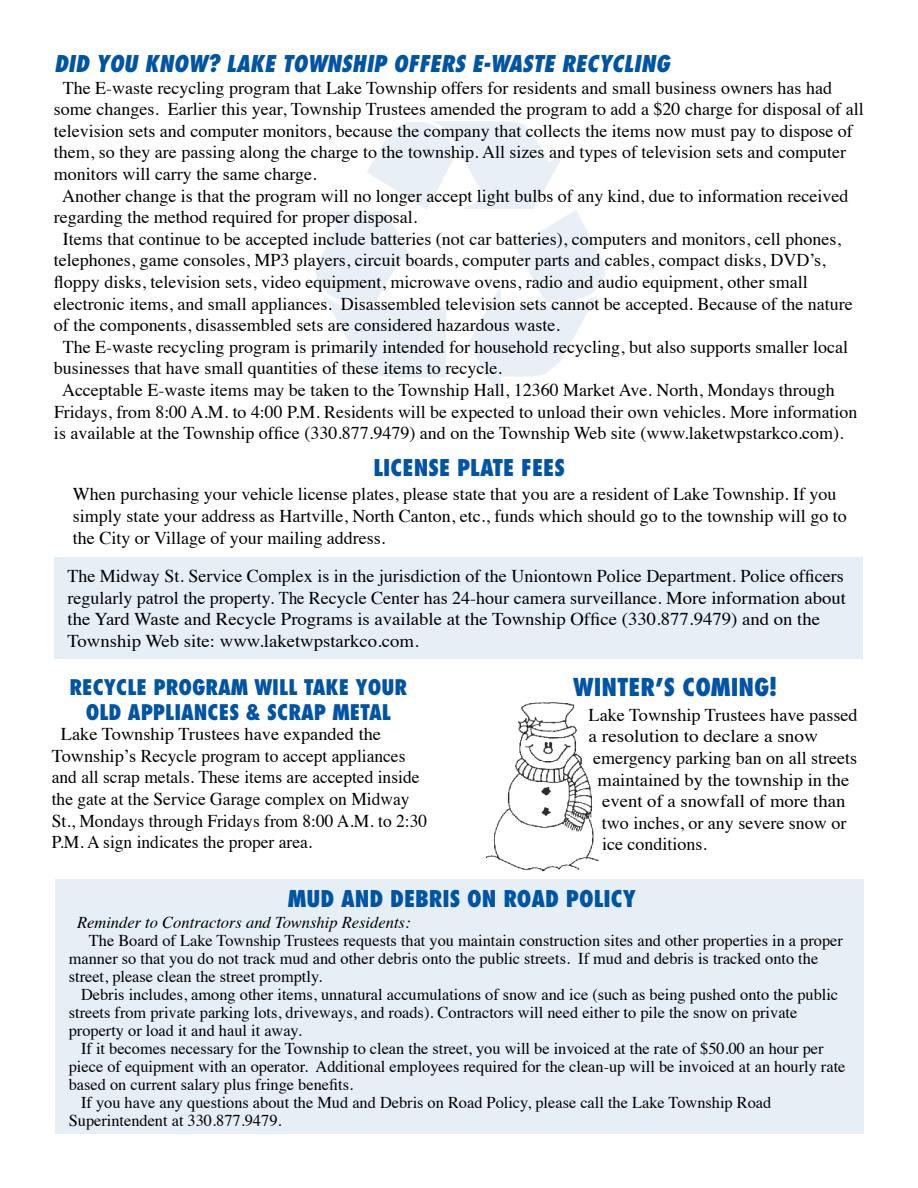
<style>
.page{position:relative;width:918px;height:1188px;background:#fff}
.page>*{position:absolute;margin:0;border:0;box-sizing:border-box;transform-origin:0 0}
.t1{font:800 condensed 24px "Futura";color:#0054a4}
.t2{font:italic 800 condensed 22.5px "Futura";color:#0054a4}
.t3{font:800 condensed 22.5px "Futura";color:#0054a4}
.t4{font:800 condensed 21px/25.2px "Futura";color:#0054a4;text-align:center}
.t5{font:18px/21.6px "Times";color:#000}
.t6{font:18px "Times";color:#000;scale:1.04 1}
.t7{font:18px "Times";color:#000;scale:1.07 1}
.t8{font:16.5px/18px "Times";color:#000}
.t9{font:italic 16.5px "Times";color:#000}
</style>
<div class="page">
<img style="left:486px;top:702px;width:113px;height:170px">
<div style="left:56px;top:879px;width:808px;height:255px;background:#e6eef6"></div>
<div style="left:55px;top:558px;width:808px;height:101px;background:#e6eef6"></div>
<p class="t2" style="left:54px;top:49px;width:617px">DID YOU KNOW? LAKE TOWNSHIP OFFERS E-WASTE RECYCLING</p>
<p class="t5" style="left:63px;top:75px;width:771px">The E-waste recycling program that Lake Township offers for residents and small business owners has had</p>
<p class="t5" style="left:54px;top:97px;width:811px">some changes. Earlier this year, Township Trustees amended the program to add a $20 charge for disposal of all</p>
<p class="t5" style="left:54px;top:119px;width:800px">television sets and computer monitors, because the company that collects the items now must pay to dispose of</p>
<p class="t5" style="left:54px;top:140px;width:794px">them, so they are passing along the charge to the township. All sizes and types of television sets and computer</p>
<p class="t5" style="left:54px;top:162px;width:264px">monitors will carry the same charge.</p>
<p class="t5" style="left:62px;top:183px;width:788px">Another change is that the program will no longer accept light bulbs of any kind, due to information received</p>
<p class="t5" style="left:54px;top:205px;width:365px">regarding the method required for proper disposal.</p>
<p class="t5" style="left:63px;top:227px;width:779px">Items that continue to be accepted include batteries (not car batteries), computers and monitors, cell phones,</p>
<p class="t5" style="left:54px;top:248px;width:773px">telephones, game consoles, MP3 players, circuit boards, computer parts and cables, compact disks, DVD’s,</p>
<p class="t5" style="left:54px;top:270px;width:755px">floppy disks, television sets, video equipment, microwave ovens, radio and audio equipment, other small</p>
<p class="t5" style="left:54px;top:291px;width:800px">electronic items, and small appliances. Disassembled television sets cannot be accepted. Because of the nature</p>
<p class="t5" style="left:54px;top:313px;width:507px">of the components, disassembled sets are considered hazardous waste.</p>
<p class="t5" style="left:63px;top:335px;width:787px">The E-waste recycling program is primarily intended for household recycling, but also supports smaller local</p>
<p class="t5" style="left:54px;top:356px;width:449px">businesses that have small quantities of these items to recycle.</p>
<p class="t5" style="left:62px;top:378px;width:774px">Acceptable E-waste items may be taken to the Township Hall, 12360 Market Ave. North, Mondays through</p>
<p class="t5" style="left:54px;top:399px;width:805px">Fridays, from 8:00 A.M. to 4:00 P.M. Residents will be expected to unload their own vehicles. More information</p>
<p class="t5" style="left:54px;top:421px;width:791px">is available at the Township office (330.877.9479) and on the Township Web site (www.laketwpstarkco.com).</p>
<p class="t3" style="left:373px;top:453px;width:193px">LICENSE PLATE FEES</p>
<p class="t5" style="left:73px;top:482px;width:775px">When purchasing your vehicle license plates, please state that you are a resident of Lake Township. If you simply state your address as Hartville, North Canton, etc., funds which should go to the township will go to the City or Village of your mailing address.</p>
<p class="t5" style="left:67px;top:564px;width:780px">The Midway St. Service Complex is in the jurisdiction of the Uniontown Police Department. Police officers regularly patrol the property. The Recycle Center has 24-hour camera surveillance. More information about the Yard Waste and Recycle Programs is available at the Township Office (330.877.9479) and on the Township Web site: www.laketwpstarkco.com.</p>
<p class="t4" style="left:70px;top:674px;width:339px">RECYCLE PROGRAM WILL TAKE YOUR<br>OLD APPLIANCES &amp; SCRAP METAL</p>
<p class="t5" style="left:52px;top:722px;width:377px;text-indent:9px">Lake Township Trustees have expanded the Township’s Recycle program to accept appliances and all scrap metals. These items are accepted inside the gate at the Service Garage complex on Midway St., Mondays through Fridays from 8:00 A.M. to 2:30<br>P.M. A sign indicates the proper area.</p>
<h1 class="t1" style="left:573px;top:671px;width:205px">WINTER’S COMING!</h1>
<p class="t5" style="left:589px;top:702px;width:271px">Lake Township Trustees have passed</p>
<p class="t7" style="left:589px;top:720px;width:216px">a resolution to declare a snow</p>
<p class="t5" style="left:593px;top:746px;width:266px">emergency parking ban on all streets</p>
<p class="t5" style="left:598px;top:767px;width:253px">maintained by the township in the</p>
<p class="t6" style="left:602px;top:784px;width:235px">event of a snowfall of more than</p>
<p class="t5" style="left:602px;top:810px;width:246px">two inches, or any severe snow or</p>
<p class="t5" style="left:602px;top:832px;width:106px">ice conditions.</p>
<p class="t3" style="left:288px;top:885px;width:350px">MUD AND DEBRIS ON ROAD POLICY</p>
<p class="t9" style="left:77px;top:909px;width:335px">Reminder to Contractors and Township Residents:</p>
<p class="t8" style="left:69px;top:930px;width:776px;text-indent:20px">The Board of Lake Township Trustees requests that you maintain construction sites and other properties in a proper manner so that you do not track mud and other debris onto the public streets. If mud and debris is tracked onto the street, please clean the street promptly.</p>
<p class="t8" style="left:69px;top:984px;width:771px;text-indent:12px">Debris includes, among other items, unnatural accumulations of snow and ice (such as being pushed onto the public streets from private parking lots, driveways, and roads). Contractors will need either to pile the snow on private property or load it and haul it away.</p>
<p class="t8" style="left:81px;top:1038px;width:744px">If it becomes necessary for the Township to clean the street, you will be invoiced at the rate of $50.00 an hour per</p>
<p class="t8" style="left:69px;top:1056px;width:778px">piece of equipment with an operator. Additional employees required for the clean-up will be invoiced at an hourly rate</p>
<p class="t8" style="left:69px;top:1074px;width:286px">based on current salary plus fringe benefits.</p>
<p class="t8" style="left:81px;top:1092px;width:692px">If you have any questions about the Mud and Debris on Road Policy, please call the Lake Township Road</p>
<p class="t8" style="left:69px;top:1110px;width:214px">Superintendent at 330.877.9479.</p>
</div>
